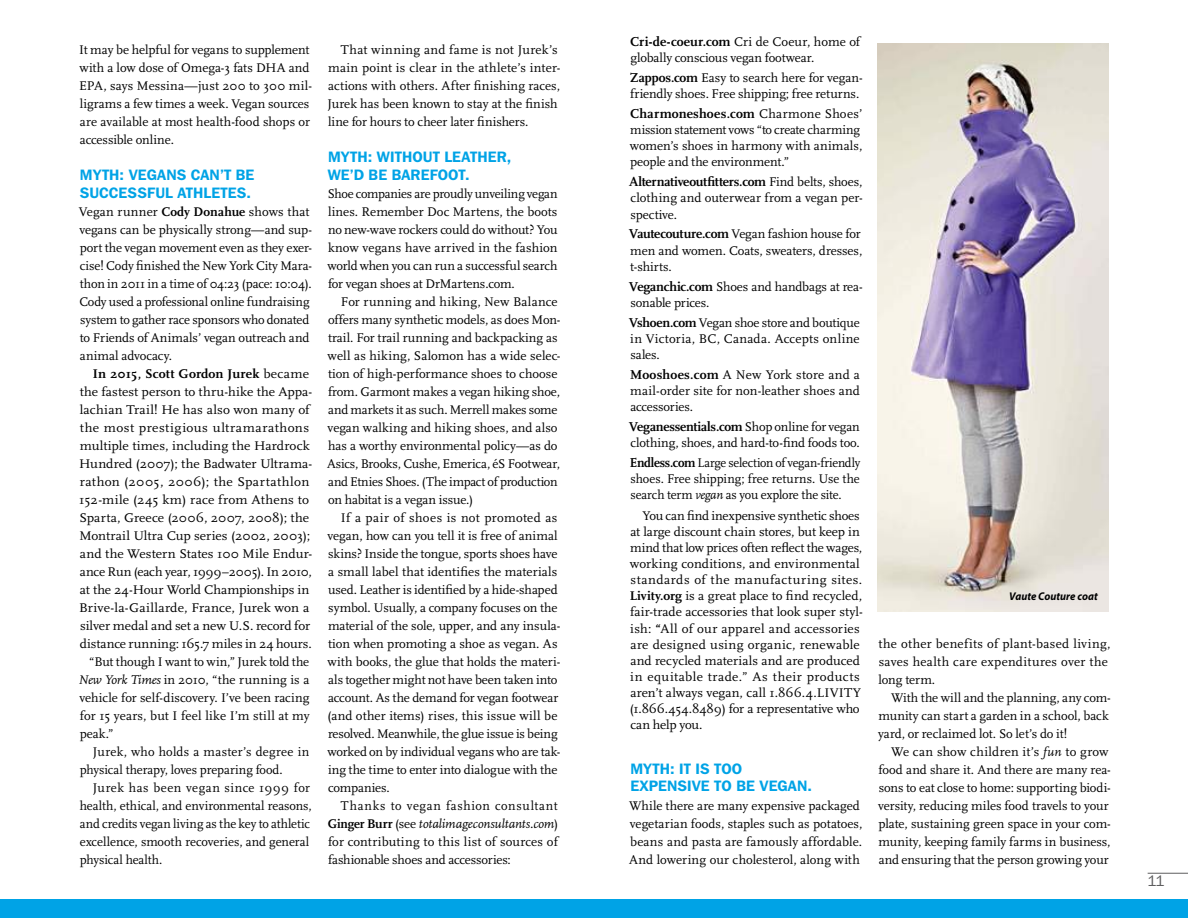
<style>
.page{position:relative;width:1188px;height:918px;background:#fff}
.page>*{position:absolute;margin:0;border:0;box-sizing:border-box;transform-origin:0 0}
.t1{font:600 15px/18px "Franklin Gothic IT Cby BT";letter-spacing:.005em;color:#00a3e6}
.t2{font:15px "Franklin Gothic IT Cby BT";color:#5e5e5f}
.t3{font:700 13.5px "Scala";letter-spacing:-.01em;color:#000}
.t4{font:700 13.5px "Scala";letter-spacing:.01em;color:#000}
.t5{font:13.2px/18px "Scala";color:#000}
.t6{font:13.2px "Scala";color:#000;scale:1.05 1}
.t7{font:13.2px "Scala";color:#000;scale:1.04 1}
.t8{font:13.2px/18px "Scala";letter-spacing:.02em;color:#000}
.t9{font:13.2px "Scala";letter-spacing:.035em;color:#000;scale:1.05 1}
.t10{font:13.2px "Scala";letter-spacing:.03em;color:#000;scale:1.05 1}
.t11{font:700 13.2px "Scala";letter-spacing:.005em;color:#000;scale:1.05 1}
.t12{font:13.2px "Scala";letter-spacing:.035em;color:#000}
.t13{font:italic 700 11.25px "Myriad Pro";letter-spacing:.005em;color:#000;scale:.95 1}
.s1{font-weight:700}
.s2{font-weight:400}
.s3{font-style:italic}
.s4{font-weight:700;font-size:13.5px}
.s5{font-weight:400;font-size:13.2px}
</style>
<div class="page">
<div style="left:0;top:899px;width:1188px;height:19px;background:#00a3e6"></div>
<hr style="left:1148px;top:873px;width:40px;height:1px;background:#5e5e5f">
<img style="left:877px;top:43px;width:231px;height:569px">
<p class="t5" style="left:79px;top:41px;width:235px">It may be helpful for vegans to supplement with a low dose of Omega-3 fats DHA and EPA, says Messina—just 200 to 300 mil&shy;ligrams a few times a week. Vegan sources are available at most health-food shops or accessible online.</p>
<p class="t1" style="left:80px;top:165px;width:176px">MYTH: VEGANS CAN’T BE<br>SUCCESSFUL ATHLETES.</p>
<p class="t5" style="left:79px;top:203px;width:235px">Vegan runner <span class="s1">Cody Donahue</span> shows that vegans can be physically strong—and sup&shy;port the vegan movement even as they exer&shy;cise! Cody finished the New York City Mara&shy;thon in 2011 in a time of 04:23 (pace: 10:04).<br>Cody used a professional online fundraising system to gather race sponsors who donated to Friends of Animals’ vegan outreach and animal advocacy.</p>
<p class="t11" style="left:93px;top:366px;width:207px">In 2015, Scott Gordon Jurek <span class="s2">became</span></p>
<p class="t7" style="left:80px;top:385px;width:225px">the fastest person to thru-hike the Appa-</p>
<p class="t6" style="left:80px;top:403px;width:220px">lachian Trail! He has also won many of</p>
<p class="t9" style="left:80px;top:421px;width:220px">the most prestigious ultramarathons</p>
<p class="t6" style="left:80px;top:439px;width:221px">multiple times, including the Hardrock</p>
<p class="t7" style="left:79px;top:457px;width:226px">Hundred (2007); the Badwater Ultrama-</p>
<p class="t10" style="left:80px;top:475px;width:220px">rathon (2005, 2006); the Spartathlon</p>
<p class="t6" style="left:79px;top:493px;width:221px">152-mile (245 km) race from Athens to</p>
<p class="t6" style="left:79px;top:511px;width:220px">Sparta, Greece (2006, 2007, 2008); the</p>
<p class="t7" style="left:79px;top:529px;width:223px">Montrail Ultra Cup series (2002, 2003);</p>
<p class="t6" style="left:80px;top:547px;width:223px">and the Western States 100 Mile Endur-</p>
<p class="t5" style="left:80px;top:563px;width:233px">ance Run (each year, 1999–2005). In 2010,</p>
<p class="t7" style="left:80px;top:583px;width:222px">at the 24-Hour World Championships in</p>
<p class="t6" style="left:79px;top:601px;width:221px">Brive-la-Gaillarde, France, Jurek won a</p>
<p class="t7" style="left:80px;top:619px;width:223px">silver medal and set a new U.S. record for</p>
<p class="t5" style="left:80px;top:635px;width:233px">distance running: 165.7 miles in 24 hours.</p>
<p class="t5" style="left:89px;top:653px;width:221px">“But though I want to win,” Jurek told the</p>
<p class="t8" style="left:78px;top:671px;width:232px"><span class="s3">New York Times</span> in 2010, “the running is a</p>
<p class="t5" style="left:79px;top:689px;width:232px">vehicle for self-discovery. I’ve been racing</p>
<p class="t5" style="left:80px;top:707px;width:232px">for 15 years, but I feel like I’m still at my</p>
<p class="t5" style="left:80px;top:725px;width:35px">peak.”</p>
<p class="t8" style="left:93px;top:743px;width:218px">Jurek, who holds a master’s degree in</p>
<p class="t5" style="left:80px;top:761px;width:205px">physical therapy, loves preparing food.</p>
<p class="t12" style="left:93px;top:781px;width:219px">Jurek has been vegan since 1999 for</p>
<p class="t5" style="left:80px;top:797px;width:234px">health, ethical, and environmental reasons,</p>
<p class="t5" style="left:80px;top:815px;width:232px">and credits vegan living as the key to athletic</p>
<p class="t5" style="left:80px;top:833px;width:231px">excellence, smooth recoveries, and general</p>
<p class="t5" style="left:80px;top:851px;width:84px">physical health.</p>
<p class="t5" style="left:327px;top:41px;width:234px;text-indent:13px">That winning and fame is not Jurek’s main point is clear in the athlete’s inter&shy;actions with others. After finishing races, Jurek has been known to stay at the finish line for hours to cheer later finishers.</p>
<p class="t1" style="left:328px;top:147px;width:185px">MYTH: WITHOUT LEATHER,<br>WE’D BE BAREFOOT.</p>
<p class="t5" style="left:328px;top:185px;width:232px;text-align:justify">Shoe companies are proudly unveiling vegan lines. Remember Doc Martens, the boots no new-wave rockers could do without? You know vegans have arrived in the fashion world when you can run a successful search for vegan shoes at DrMartens.com.</p>
<p class="t5" style="left:327px;top:293px;width:235px;text-indent:14px">For running and hiking, New Balance offers many synthetic models, as does Mon&shy;trail. For trail running and backpacking as well as hiking, Salomon has a wide selec&shy;tion of high-performance shoes to choose from. Garmont makes a vegan hiking shoe, and markets it as such. Merrell makes some vegan walking and hiking shoes, and also has a worthy environmental policy—as do Asics, Brooks, Cushe, Emerica, éS Footwear, and Etnies Shoes. (The impact of production on habitat is a vegan issue.)</p>
<p class="t5" style="left:328px;top:509px;width:234px;text-indent:13px">If a pair of shoes is not promoted as vegan, how can you tell it is free of animal skins? Inside the tongue, sports shoes have a small label that identifies the materials used. Leather is identified by a hide-shaped symbol. Usually, a company focuses on the material of the sole, upper, and any insula&shy;tion when promoting a shoe as vegan. As with books, the glue that holds the materi&shy;als together might not have been taken into account. As the demand for vegan footwear (and other items) rises, this issue will be resolved. Meanwhile, the glue issue is being worked on by individual vegans who are tak&shy;ing the time to enter into dialogue with the companies.</p>
<p class="t5" style="left:328px;top:797px;width:232px;text-align:justify;text-indent:13px">Thanks to vegan fashion consultant <span class="s1">Ginger Burr</span> (see <span class="s3">totalimageconsultants.com</span>) for contributing to this list of sources of fashionable shoes and accessories:</p>
<p class="t5" style="left:630px;top:34px;width:232px;line-height:16.2px"><span class="s4">Cri-de-coeur.com</span> Cri de Coeur, home of globally conscious vegan footwear.</p>
<p class="t5" style="left:630px;top:70px;width:234px;line-height:16.2px"><span class="s4">Zappos.com</span> Easy to search here for vegan&shy;friendly shoes. Free shipping; free returns.</p>
<p class="t4" style="left:630px;top:106px;width:234px">Charmoneshoes.com <span class="s5">Charmone Shoes’</span></p>
<p class="t5" style="left:630px;top:122px;width:234px;line-height:16.2px">mission statement vows “to create charming women’s shoes in harmony with animals, people and the environment.”</p>
<p class="t3" style="left:629px;top:174px;width:235px">Alternativeoutfitters.com <span class="s5">Find belts, shoes,</span></p>
<p class="t5" style="left:630px;top:190px;width:234px;line-height:16.2px">clothing and outerwear from a vegan per&shy;spective.</p>
<p class="t5" style="left:629px;top:226px;width:235px;line-height:16.2px"><span class="s4">Vautecouture.com</span> Vegan fashion house for men and women. Coats, sweaters, dresses, t-shirts.</p>
<p class="t5" style="left:629px;top:278px;width:235px;line-height:16.2px"><span class="s4">Veganchic.com</span> Shoes and handbags at rea&shy;sonable prices.</p>
<p class="t5" style="left:629px;top:314px;width:232px;line-height:16.2px;text-align:justify"><span class="s4">Vshoen.com</span> Vegan shoe store and boutique in Victoria, BC, Canada. Accepts online sales.</p>
<p class="t5" style="left:630px;top:367px;width:231px;line-height:16.2px;text-align:justify"><span class="s4">Mooshoes.com</span> A New York store and a mail-order site for non-leather shoes and accessories.</p>
<p class="t3" style="left:629px;top:419px;width:232px">Veganessentials.com <span class="s5">Shop online for vegan</span></p>
<p class="t5" style="left:630px;top:433px;width:232px;line-height:19.8px">clothing, shoes, and hard-to-find foods too.<br><span class="s4">Endless.com</span> Large selection of vegan-friendly</p>
<p class="t5" style="left:631px;top:471px;width:231px;line-height:16.2px">shoes. Free shipping; free returns. Use the search term <span class="s3">vegan</span> as you explore the site.</p>
<p class="t5" style="left:630px;top:508px;width:234px;line-height:16.2px;text-indent:13px">You can find inexpensive synthetic shoes at large discount chain stores, but keep in mind that low prices often reflect the wages, working conditions, and environmental standards of the manufacturing sites.<br><span class="s1">Livity.org</span> is a great place to find recycled, fair-trade accessories that look super styl&shy;ish: <span class="s1">“</span>All of our apparel and accessories are designed using organic, renewable and recycled materials and are produced in equitable trade.” As their products aren’t always vegan, call 1.866.4.LIVITY (1.866.454.8489) for a representative who can help you.</p>
<p class="t1" style="left:630px;top:760px;width:183px;line-height:16.5px">MYTH: IT IS TOO<br>EXPENSIVE TO BE VEGAN.</p>
<p class="t5" style="left:629px;top:797px;width:235px">While there are many expensive packaged vegetarian foods, staples such as potatoes, beans and pasta are famously affordable.<br>And lowering our cholesterol, along with</p>
<p class="t13" style="left:1009px;top:589px;width:95px">Vaute Couture coat</p>
<p class="t8" style="left:879px;top:635px;width:234px">the other benefits of plant-based living, saves health care expenditures over the long term.</p>
<p class="t5" style="left:878px;top:689px;width:234px;text-indent:13px">With the will and the planning, any com&shy;munity can start a garden in a school, back yard, or reclaimed lot. So let’s do it!</p>
<p class="t5" style="left:878px;top:743px;width:234px;text-indent:13px">We can show children it’s <span class="s3">fun</span> to grow food and share it. And there are many rea&shy;sons to eat close to home: supporting biodi&shy;versity, reducing miles food travels to your plate, sustaining green space in your com&shy;munity, keeping family farms in business, and ensuring that the person growing your</p>
<p class="t2" style="left:1148px;top:872px;width:19px">11</p>
</div>
